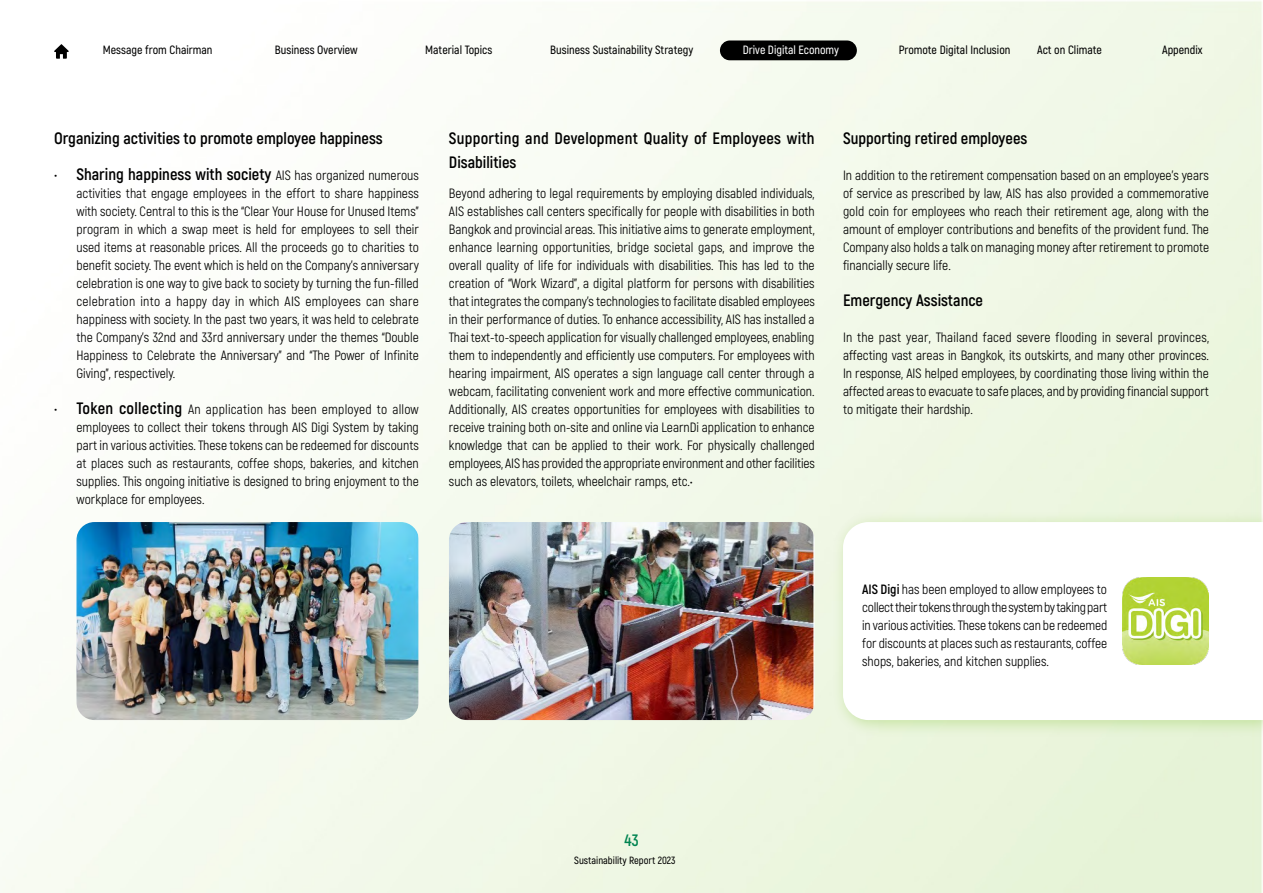
<style>
.page{position:relative;width:1263px;height:893px;background:#fff}
.page>*{position:absolute;margin:0;border:0;box-sizing:border-box;transform-origin:0 0}
.t1{font:700 16.5px/36px "Akrobat";color:#000}
.t2{font:700 16.5px "Akrobat";color:#008450}
.t3{font:13.5px/18px "Akrobat";color:#000;text-align:justify}
.t4{font:600 12px "Akrobat";color:#000}
.t5{font:600 12px "Akrobat";color:#fff}
.t6{font:600 10.5px "Akrobat";color:#000}
.s1{font-weight:400;font-size:13.5px}
.s2{font-weight:700;font-size:16.5px}
.s3{font-weight:700}
</style>
<div class="page">
<svg style="left:54px;top:44px;width:15px;height:15px"></svg>
<div style="left:720px;top:41px;width:137px;height:19px;background:#000;border-radius:10px"></div>
<img style="left:76px;top:522px;width:343px;height:198px">
<img style="left:449px;top:522px;width:366px;height:198px">
<div style="left:832px;top:511px;width:431px;height:226px;background:#8ac640;opacity:.4"></div>
<svg style="left:843px;top:522px;width:420px;height:198px"></svg>
<img style="left:1122px;top:578px;width:87px;height:86px">
<p class="t4" style="left:103px;top:42px;width:111px">Message from Chairman</p>
<p class="t4" style="left:275px;top:42px;width:84px">Business Overview</p>
<p class="t4" style="left:425px;top:42px;width:69px">Material Topics</p>
<p class="t4" style="left:550px;top:42px;width:145px">Business Sustainability Strategy</p>
<p class="t4" style="left:899px;top:42px;width:113px">Promote Digital Inclusion</p>
<p class="t4" style="left:1037px;top:42px;width:66px">Act on Climate</p>
<p class="t4" style="left:1162px;top:42px;width:42px">Appendix</p>
<p class="t5" style="left:743px;top:42px;width:98px">Drive Digital Economy</p>
<p class="t1" style="left:54px;top:120px;width:366px">Organizing activities to promote employee happiness<br>· Sharing happiness with society <span class="s1">AIS has organized numerous</span></p>
<p class="t3" style="left:76px;top:184px;width:344px">activities that engage employees in the effort to share happiness with society. Central to this is the “Clear Your House for Unused Items” program in which a swap meet is held for employees to sell their used items at reasonable prices. All the proceeds go to charities to benefit society. The event which is held on the Company’s anniversary celebration is one way to give back to society by turning the fun-filled celebration into a happy day in which AIS employees can share happiness with society. In the past two years, it was held to celebrate the Company’s 32nd and 33rd anniversary under the themes “Double Happiness to Celebrate the Anniversary” and “The Power of Infinite Giving”, respectively.</p>
<p class="t3" style="left:76px;top:400px;width:344px;text-indent:-22px"><span class="s2">· Token collecting</span> An application has been employed to allow employees to collect their tokens through AIS Digi System by taking part in various activities. These tokens can be redeemed for discounts at places such as restaurants, coffee shops, bakeries, and kitchen supplies. This ongoing initiative is designed to bring enjoyment to the workplace for employees.</p>
<p class="t1" style="left:449px;top:126px;width:367px;line-height:24px">Supporting and Development Quality of Employees with<br>Disabilities</p>
<p class="t3" style="left:449px;top:184px;width:367px">Beyond adhering to legal requirements by employing disabled individuals, AIS establishes call centers specifically for people with disabilities in both Bangkok and provincial areas. This initiative aims to generate employment, enhance learning opportunities, bridge societal gaps, and improve the overall quality of life for individuals with disabilities. This has led to the creation of “Work Wizard”, a digital platform for persons with disabilities that integrates the company’s technologies to facilitate disabled employees in their performance of duties. To enhance accessibility, AIS has installed a Thai text-to-speech application for visually challenged employees, enabling them to independently and efficiently use computers. For employees with hearing impairment, AIS operates a sign language call center through a webcam, facilitating convenient work and more effective communication.<br>Additionally, AIS creates opportunities for employees with disabilities to receive training both on-site and online via LearnDi application to enhance knowledge that can be applied to their work. For physically challenged employees, AIS has provided the appropriate environment and other facilities such as elevators, toilets, wheelchair ramps, etc.•</p>
<p class="t1" style="left:843px;top:120px;width:186px">Supporting retired employees</p>
<p class="t3" style="left:843px;top:166px;width:368px">In addition to the retirement compensation based on an employee’s years of service as prescribed by law, AIS has also provided a commemorative gold coin for employees who reach their retirement age, along with the amount of employer contributions and benefits of the provident fund. The Company also holds a talk on managing money after retirement to promote financially secure life.</p>
<p class="t1" style="left:843px;top:282px;width:142px">Emergency Assistance</p>
<p class="t3" style="left:843px;top:328px;width:368px">In the past year, Thailand faced severe flooding in several provinces, affecting vast areas in Bangkok, its outskirts, and many other provinces.<br>In response, AIS helped employees, by coordinating those living within the affected areas to evacuate to safe places, and by providing financial support to mitigate their hardship.</p>
<p class="t3" style="left:862px;top:580px;width:247px"><span class="s3">AIS Digi</span> has been employed to allow employees to collect their tokens through the system by taking part in various activities. These tokens can be redeemed for discounts at places such as restaurants, coffee shops, bakeries, and kitchen supplies.</p>
<p class="t2" style="left:625px;top:830px;width:16px">43</p>
<p class="t6" style="left:574px;top:854px;width:103px">Sustainability Report 2023</p>
</div>
